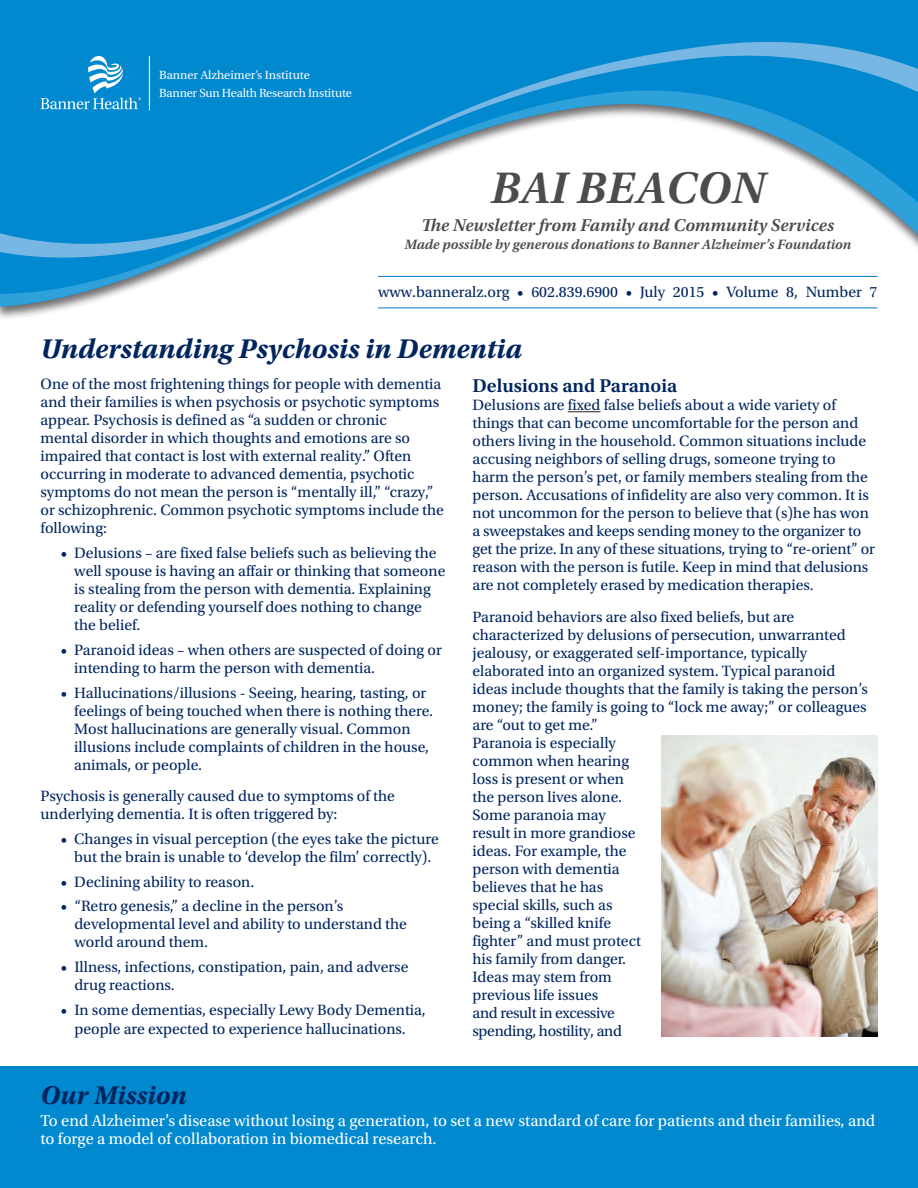
<style>
.page{position:relative;width:918px;height:1188px;background:#fff}
.page>*{position:absolute;margin:0;border:0;box-sizing:border-box;transform-origin:0 0}
.t1{font:italic 600 46.5px "Utopia Std";letter-spacing:.005em;color:#4b4c4d}
.t2{font:italic 700 28.5px "Utopia Std";color:#00255e}
.t3{font:italic 700 27px "Utopia Std";color:#00255e}
.t4{font:600 19.5px "Utopia Std";color:#00255e}
.t5{font:italic 600 18px "Utopia Std";color:#4b4c4d}
.t6{font:16.5px/18.8px "Utopia Std";color:#fff}
.t7{font:15.75px/18px "Utopia Std";color:#00255e}
.t8{font:italic 600 14.25px "Utopia Std";color:#4b4c4d}
.t9{font:11.7px/17.7px "Utopia";letter-spacing:-.015em;color:#fff}
</style>
<div class="page">
<hr style="left:0;top:594px;width:1px;height:594px;background:#0089cf">
<hr style="left:0;top:634px;width:1px;height:82px;background:#fff">
<div style="left:0;top:0;width:918px;height:15px;background:#0089cf"></div>
<svg style="left:0;top:277px;width:878px;height:41px"></svg>
<svg style="left:0;top:15px;width:918px;height:262px;fill:#0089cf"></svg>
<hr style="left:568px;top:411px;width:33px;height:1px;background:#231f20">
<hr style="left:378px;top:276px;width:500px;height:1px;background:#007ac2">
<hr style="left:378px;top:308px;width:500px;height:1px;background:#007ac2">
<svg style="left:41px;top:53px;width:100px;height:56px;background:#259ad5"></svg>
<hr style="left:149px;top:56px;width:1px;height:54px;background:#fff">
<div style="left:0;top:1066px;width:918px;height:122px;background:#0089cf"></div>
<img style="left:662px;top:735px;width:216px;height:301px">
<p class="t9" style="left:159px;top:67px;width:194px">Banner Alzheimer’s Institute<br>Banner Sun Health Research Institute</p>
<p class="t1" style="left:491px;top:162px;width:276px">BAI BEACON</p>
<p class="t5" style="left:422px;top:215px;width:414px">The Newsletter from Family and Community Services</p>
<p class="t8" style="left:404px;top:236px;width:448px">Made possible by generous donations to Banner Alzheimer’s Foundation</p>
<p class="t7" style="left:378px;top:283px;width:501px">www.banneralz.org • 602.839.6900 • July 2015 • Volume 8, Number 7</p>
<p class="t2" style="left:40px;top:332px;width:483px">Understanding Psychosis in Dementia</p>
<p class="t7" style="left:40px;top:376px;width:405px">One of the most frightening things for people with dementia and their families is when psychosis or psychotic symptoms appear. Psychosis is defined as “a sudden or chronic<br>mental disorder in which thoughts and emotions are so impaired that contact is lost with external reality.” Often occurring in moderate to advanced dementia, psychotic symptoms do not mean the person is “mentally ill,” “crazy,” or schizophrenic. Common psychotic symptoms include the following:</p>
<p class="t7" style="left:74px;top:544px;width:373px;text-indent:-14px">• Delusions – are fixed false beliefs such as believing the well spouse is having an affair or thinking that someone is stealing from the person with dementia. Explaining reality or defending yourself does nothing to change the belief.</p>
<p class="t7" style="left:74px;top:641px;width:369px;text-indent:-14px">• Paranoid ideas – when others are suspected of doing or intending to harm the person with dementia.</p>
<p class="t7" style="left:74px;top:684px;width:360px;text-indent:-14px">• Hallucinations/illusions - Seeing, hearing, tasting, or feelings of being touched when there is nothing there.<br>Most hallucinations are generally visual. Common illusions include complaints of children in the house, animals, or people.</p>
<p class="t7" style="left:41px;top:787px;width:356px">Psychosis is generally caused due to symptoms of the underlying dementia. It is often triggered by:</p>
<p class="t7" style="left:61px;top:830px;width:380px;text-align:center">• Changes in visual perception (the eyes take the picture but the brain is unable to ‘develop the film’ correctly).</p>
<p class="t7" style="left:61px;top:873px;width:195px">• Declining ability to reason.</p>
<p class="t7" style="left:74px;top:898px;width:334px;text-indent:-14px">• “Retro genesis,” a decline in the person’s developmental level and ability to understand the world around them.</p>
<p class="t7" style="left:74px;top:958px;width:336px;text-indent:-14px">• Illness, infections, constipation, pain, and adverse drug reactions.</p>
<p class="t7" style="left:61px;top:1000px;width:367px;line-height:19.5px;text-align:center">• In some dementias, especially Lewy Body Dementia, people are expected to experience hallucinations.</p>
<p class="t4" style="left:472px;top:375px;width:206px">Delusions and Paranoia</p>
<p class="t7" style="left:472px;top:396px;width:404px">Delusions are fixed false beliefs about a wide variety of things that can become uncomfortable for the person and others living in the household. Common situations include accusing neighbors of selling drugs, someone trying to harm the person’s pet, or family members stealing from the person. Accusations of infidelity are also very common. It is not uncommon for the person to believe that (s)he has won a sweepstakes and keeps sending money to the organizer to get the prize. In any of these situations, trying to “re-orient” or reason with the person is futile. Keep in mind that delusions are not completely erased by medication therapies.</p>
<p class="t7" style="left:472px;top:608px;width:397px">Paranoid behaviors are also fixed beliefs, but are characterized by delusions of persecution, unwarranted jealousy, or exaggerated self-importance, typically elaborated into an organized system. Typical paranoid ideas include thoughts that the family is taking the person’s money; the family is going to “lock me away;” or colleagues are “out to get me.”<br>Paranoia is especially<br>common when hearing<br>loss is present or when<br>the person lives alone.<br>Some paranoia may<br>result in more grandiose<br>ideas. For example, the<br>person with dementia<br>believes that he has<br>special skills, such as<br>being a “skilled knife<br>fighter” and must protect<br>his family from danger.<br>Ideas may stem from<br>previous life issues<br>and result in excessive<br>spending, hostility, and</p>
<p class="t3" style="left:40px;top:1080px;width:148px">Our Mission</p>
<p class="t6" style="left:40px;top:1111px;width:836px">To end Alzheimer’s disease without losing a generation, to set a new standard of care for patients and their families, and to forge a model of collaboration in biomedical research.</p>
</div>
